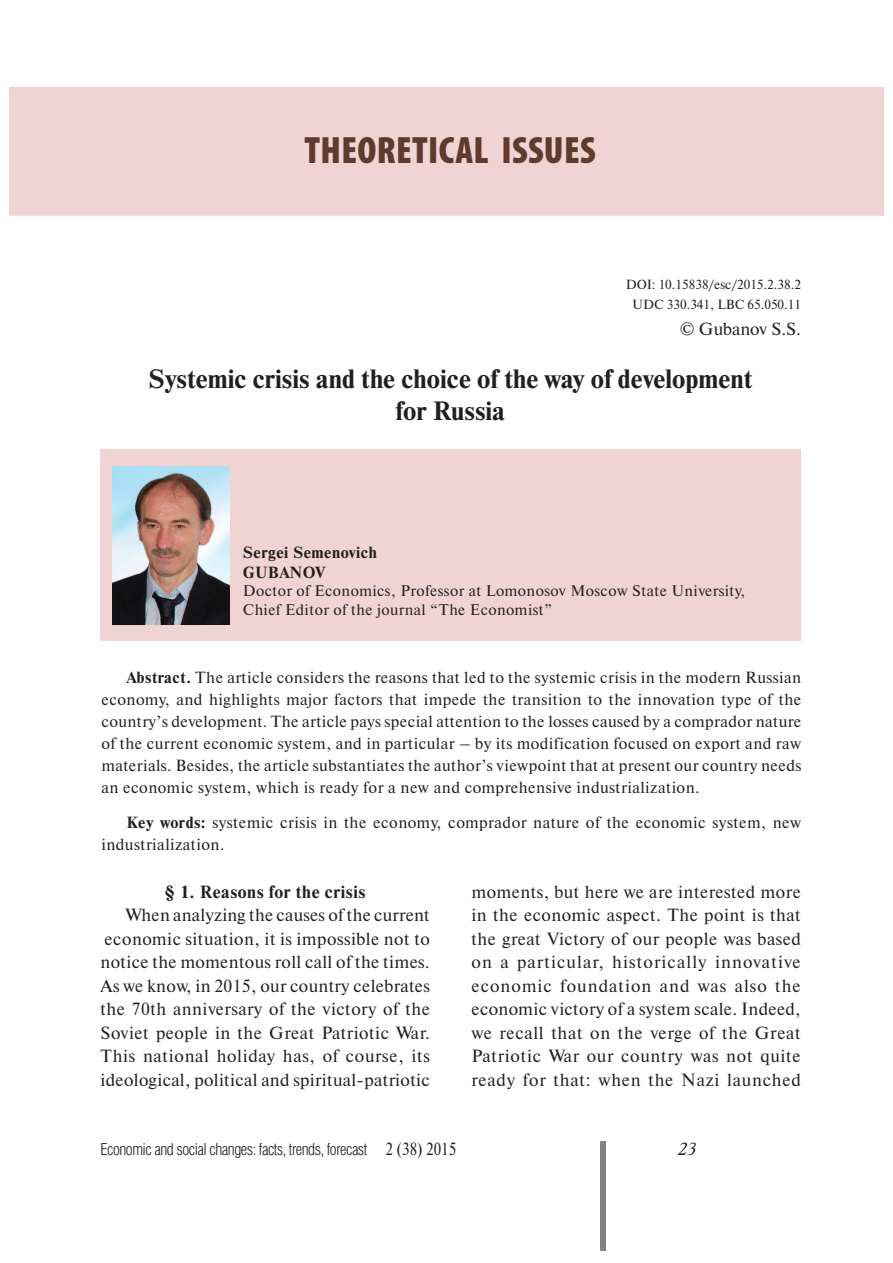
<style>
.page{position:relative;width:893px;height:1263px;background:#fff}
.page>*{position:absolute;margin:0;border:0;box-sizing:border-box;transform-origin:0 0}
.t1{font:900 condensed 38.25px "Myriad Pro";letter-spacing:.01em;color:#5f3a2d}
.t2{font:700 26.4px/31.8px "Newton C";color:#231f20;text-align:center}
.t3{font:17.7px/23.5px "Newton C";letter-spacing:.03em;color:#231f20;text-align:justify}
.t4{font:700 17.7px "Newton C";letter-spacing:.03em;color:#231f20}
.t5{font:17.7px "Newton C";color:#231f20}
.t6{font:italic 17.7px "Academy";color:#231f20}
.t7{font:300 16.65px "Helios Cond";letter-spacing:-.03em;color:#231f20}
.t8{font:16.2px/22px "Newton C";letter-spacing:.03em;color:#231f20;text-align:justify}
.t9{font:700 16.2px/19.4px "Newton C";letter-spacing:.03em;color:#231f20}
.t10{font:15.45px/18.5px "Newton C";letter-spacing:.03em;color:#231f20}
.t11{font:13.2px/20.1px "Newton C";color:#231f20;text-align:center}
.s1{font-weight:700}
.s2{font-family:"Newton C";font-weight:400;font-size:17.7px}
</style>
<div class="page">
<div style="left:600px;top:1141px;width:6px;height:109px;background:#808285"></div>
<div style="left:9px;top:87px;width:875px;height:129px;background:#f0d4d4"></div>
<div style="left:101px;top:450px;width:700px;height:191px;background:#f0d4d4"></div>
<img style="left:113px;top:466px;width:116px;height:159px">
<h1 class="t1" style="left:305px;top:136px;width:293px">THEORETICAL ISSUES</h1>
<p class="t11" style="left:626px;top:276px;width:177px">DOI: 10.15838/esc/2015.2.38.2<br>UDC 330.341, LBC 65.050.11</p>
<p class="t5" style="left:680px;top:322px;width:123px">© Gubanov S.S.</p>
<h2 class="t2" style="left:148px;top:365px;width:606px">Systemic crisis and the choice of the way of development for Russia</h2>
<p class="t9" style="left:243px;top:544px;width:135px">Sergei Semenovich<br>GUBANOV</p>
<p class="t10" style="left:243px;top:583px;width:504px">Doctor of Economics, Professor at Lomonosov Moscow State University,<br>Chief Editor of the journal “The Economist”</p>
<p class="t8" style="left:101px;top:668px;width:701px;text-indent:25px"><span class="s1">Abstract.</span> The article considers the reasons that led to the systemic crisis in the modern Russian economy, and highlights major factors that impede the transition to the innovation type of the country’s development. The article pays special attention to the losses caused by a comprador nature of the current economic system, and in particular – by its modification focused on export and raw materials. Besides, the article substantiates the author’s viewpoint that at present our country needs an economic system, which is ready for a new and comprehensive industrialization.</p>
<p class="t8" style="left:101px;top:812px;width:701px;text-indent:25px"><span class="s1">Key words:</span> systemic crisis in the economy, comprador nature of the economic system, new industrialization.</p>
<p class="t4" style="left:165px;top:885px;width:202px">§ 1. Reasons for the crisis</p>
<p class="t3" style="left:101px;top:905px;width:331px;text-indent:25px">When analyzing the causes of the current economic situation, it is impossible not to notice the momentous roll call of the times.<br>As we know, in 2015, our country celebrates the 70th anniversary of the victory of the Soviet people in the Great Patriotic War.<br>This national holiday has, of course, its ideological, political and spiritual-patriotic</p>
<p class="t3" style="left:471px;top:881px;width:331px">moments, but here we are interested more in the economic aspect. The point is that the great Victory of our people was based on a particular, historically innovative economic foundation and was also the economic victory of a system scale. Indeed, we recall that on the verge of the Great Patriotic War our country was not quite ready for that: when the Nazi launched</p>
<p class="t7" style="left:101px;top:1143px;width:357px">Economic and social changes: facts, trends, forecast <span class="s2">2 (38) 2015</span></p>
<p class="t6" style="left:678px;top:1141px;width:20px">23</p>
</div>
